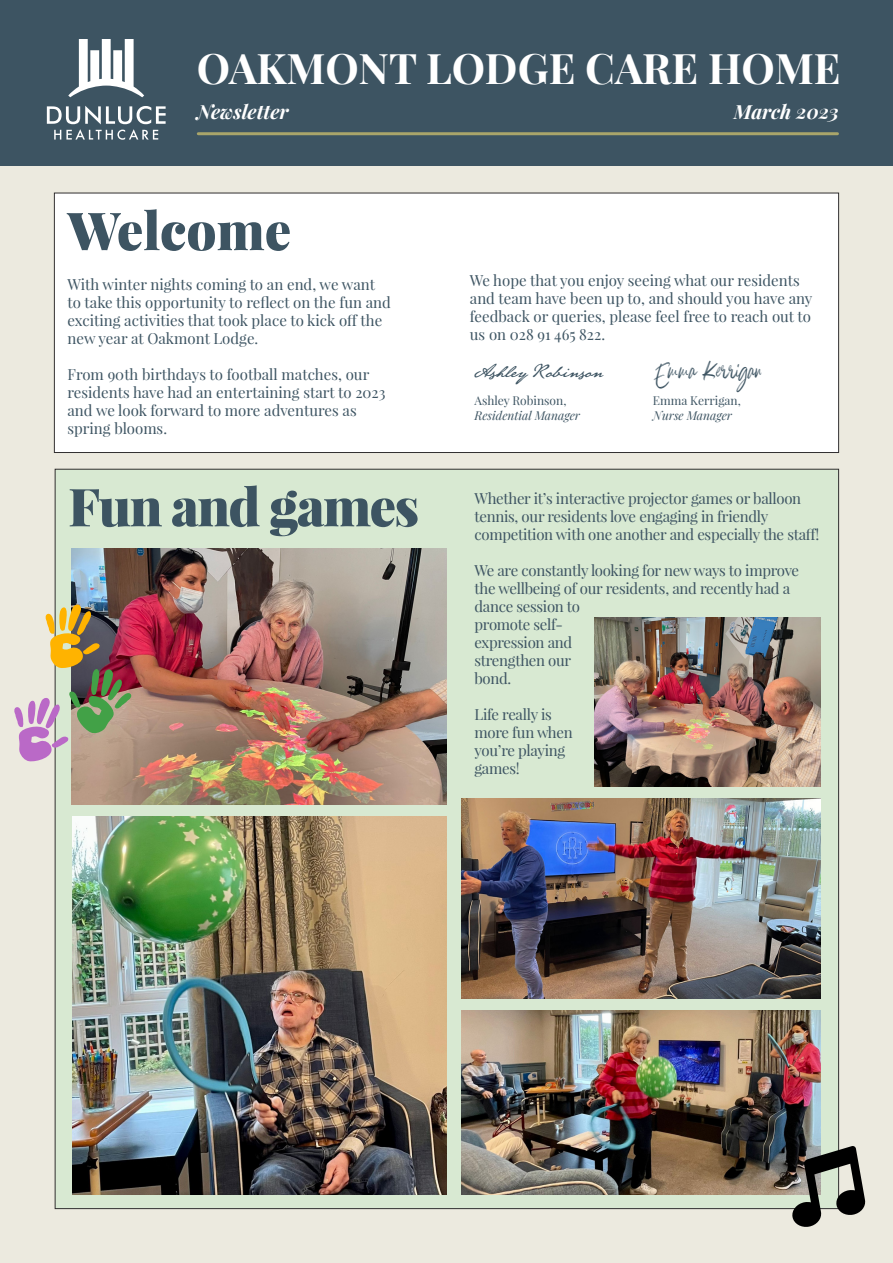
<style>
.page{position:relative;width:893px;height:1263px;background:#fff}
.page>*{position:absolute;margin:0;border:0;box-sizing:border-box;transform-origin:0 0}
.t1{font:900 52.5px "Playfair Display";letter-spacing:-.03em;color:#3d5462}
.t2{font:900 52.5px "Playfair Display";color:#3d5462}
.t3{font:700 42.15px "Playfair Display";letter-spacing:-.005em;color:#fff}
.t4{font:30px "Belicimo";color:#3d5462}
.t5{font:italic 700 19.5px "Playfair Display";color:#fff}
.t6{font:18px "Beaurencourt FY";color:#3d5462}
.t7{font:15px/18px "Playfair Display";letter-spacing:-.01em;color:#3d5462}
.t8{font:12px/14.4px "Playfair Display";color:#3d5462}
.t9{font:italic 12px "Playfair Display";color:#3d5462}
.s1{font-style:italic}
</style>
<div class="page">
<div style="left:0;top:164px;width:893px;height:1099px;background:#eceadf"></div>
<div style="left:0;top:0;width:893px;height:166px;background:#3d5462"></div>
<svg style="left:68px;top:39px;width:76px;height:58px"></svg>
<svg style="left:47px;top:106px;width:119px;height:34px"></svg>
<hr style="left:198px;top:132px;width:639px;height:3px;background:#a9a56a">
<div style="left:54px;top:193px;width:785px;height:259px;background:#fff"></div>
<div style="left:54px;top:193px;width:785px;height:260px;border:1px solid #312f30"></div>
<div style="left:55px;top:469px;width:784px;height:739px;background:#d8e9d2"></div>
<img style="left:73px;top:816px;width:373px;height:379px">
<img style="left:462px;top:798px;width:359px;height:200px">
<img style="left:71px;top:548px;width:375px;height:256px">
<img style="left:462px;top:1010px;width:359px;height:185px">
<img style="left:595px;top:617px;width:226px;height:169px">
<svg style="left:791px;top:1145px;width:75px;height:82px"></svg>
<svg style="left:14px;top:603px;width:118px;height:159px"></svg>
<p class="t3" style="left:197px;top:41px;width:645px">OAKMONT LODGE CARE HOME</p>
<p class="t5" style="left:197px;top:98px;width:94px">Newsletter</p>
<p class="t5" style="left:734px;top:98px;width:107px">March 2023</p>
<p class="t2" style="left:68px;top:197px;width:225px">Welcome</p>
<p class="t7" style="left:68px;top:275px;width:325px">With winter nights coming to an end, we want to take this opportunity to reflect on the fun and exciting activities that took place to kick off the new year at Oakmont Lodge.</p>
<p class="t7" style="left:68px;top:365px;width:320px">From 90th birthdays to football matches, our residents have had an entertaining start to 2023 and we look forward to more adventures as spring blooms.</p>
<p class="t7" style="left:470px;top:271px;width:344px">We hope that you enjoy seeing what our residents and team have been up to, and should you have any feedback or queries, please feel free to reach out to us on 028 91 465 822.</p>
<p class="t6" style="left:474px;top:360px;width:132px">Ashley Robinson</p>
<p class="t4" style="left:653px;top:352px;width:108px">Emma Kerrigan</p>
<p class="t8" style="left:474px;top:393px;width:93px">Ashley Robinson,</p>
<p class="t9" style="left:474px;top:406px;width:107px">Residential Manager</p>
<p class="t8" style="left:653px;top:393px;width:90px">Emma Kerrigan,<br><span class="s1">Nurse Manager</span></p>
<p class="t1" style="left:68px;top:473px;width:352px">Fun and games</p>
<p class="t7" style="left:474px;top:489px;width:346px">Whether it’s interactive projector games or balloon tennis, our residents love engaging in friendly competition with one another and especially the staff!</p>
<p class="t7" style="left:474px;top:561px;width:326px">We are constantly looking for new ways to improve the wellbeing of our residents, and recently had a dance session to<br>promote self-<br>expression and<br>strengthen our<br>bond.</p>
<p class="t7" style="left:474px;top:705px;width:100px">Life really is more fun when you’re playing games!</p>
</div>
